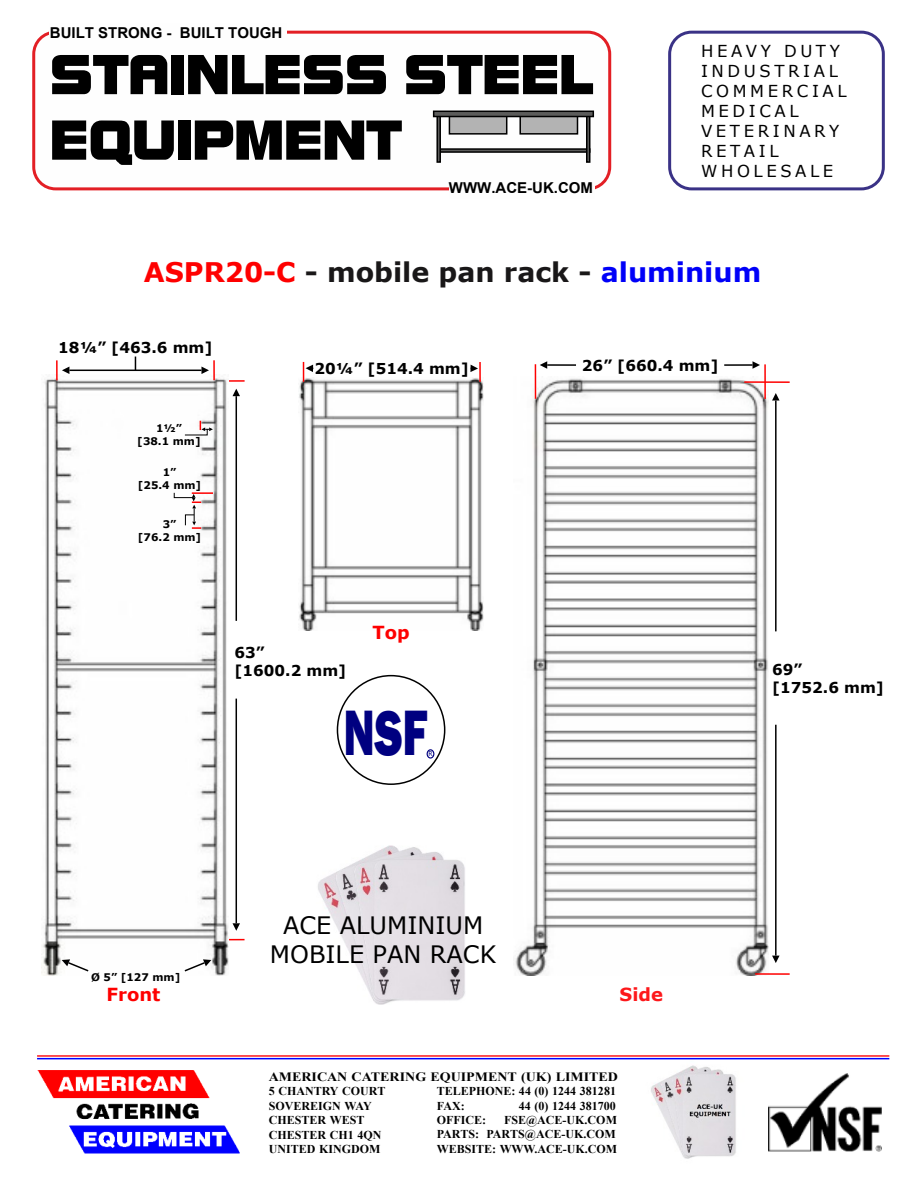
<style>
.page{position:relative;width:918px;height:1188px;background:#fff}
.page>*{position:absolute;margin:0;border:0;box-sizing:border-box;transform-origin:0 0}
.t1{font:800 66px "Franklin Gothic";color:#000080;scale:.69 1}
.t2{font:700 27px "Verdana";color:#191718}
.t3{font:24px/29.2px "Verdana";color:#000;text-align:center}
.t4{font:700 18px "Verdana";color:#fe0000}
.t5{font:700 18px "Verdana";color:#fd181b}
.t6{font:16.5px/20.1px "Verdana";letter-spacing:.22em;color:#000}
.t7{font:700 15px/18.3px "Verdana";color:#000}
.t8{font:700 15px "Arial";color:#000}
.t9{font:700 12.75px "Times New Roman";color:#000;scale:1.1 1}
.t10{font:700 12px/14.4px "Times New Roman";color:#000}
.t11{font:700 10.5px/12.8px "Verdana";color:#000;text-align:center}
.t12{font:6.9px "Verdana";color:#000080;scale:.87 1}
.s1{color:#fe0000}
.s2{color:#0000f8}
</style>
<div class="page">
<img style="left:515px;top:377px;width:254px;height:598px">
<hr style="left:535px;top:364px;width:1px;height:35px;background:#fe0000">
<hr style="left:764px;top:364px;width:2px;height:35px;background:#fe0000">
<hr style="left:547px;top:364px;width:29px;height:2px;background:#000">
<svg style="left:540px;top:361px;width:7px;height:8px"></svg>
<hr style="left:724px;top:364px;width:29px;height:2px;background:#000">
<svg style="left:753px;top:361px;width:7px;height:8px"></svg>
<hr style="left:744px;top:381px;width:46px;height:2px;background:#fe0000">
<hr style="left:755px;top:973px;width:35px;height:2px;background:#fe0000">
<hr style="left:775px;top:725px;width:2px;height:231px;background:#000">
<svg style="left:772px;top:956px;width:8px;height:7px"></svg>
<hr style="left:775px;top:401px;width:2px;height:230px;background:#000">
<svg style="left:772px;top:393px;width:8px;height:8px"></svg>
<img style="left:299px;top:377px;width:185px;height:254px">
<hr style="left:479px;top:362px;width:2px;height:20px;background:#fe0000">
<svg style="left:303px;top:362px;width:11px;height:20px"></svg>
<svg style="left:470px;top:365px;width:8px;height:7px"></svg>
<hr style="left:225px;top:380px;width:20px;height:2px;background:#fe0000">
<svg style="left:229px;top:939px;width:16px;height:1px"></svg>
<hr style="left:236px;top:396px;width:1px;height:225px;background:#000">
<svg style="left:233px;top:389px;width:7px;height:7px"></svg>
<hr style="left:236px;top:699px;width:1px;height:224px;background:#000">
<svg style="left:233px;top:923px;width:7px;height:8px"></svg>
<img style="left:41px;top:378px;width:187px;height:597px">
<hr style="left:192px;top:492px;width:21px;height:2px;background:#fe0000">
<svg style="left:173px;top:492px;width:28px;height:37px"></svg>
<svg style="left:184px;top:421px;width:29px;height:15px"></svg>
<svg style="left:183px;top:959px;width:28px;height:14px"></svg>
<svg style="left:62px;top:959px;width:28px;height:14px"></svg>
<hr style="left:56px;top:360px;width:2px;height:20px;background:#fe0000">
<hr style="left:213px;top:360px;width:2px;height:20px;background:#fe0000">
<hr style="left:69px;top:370px;width:132px;height:1px;background:#000">
<svg style="left:62px;top:367px;width:7px;height:7px"></svg>
<svg style="left:201px;top:367px;width:8px;height:7px"></svg>
<svg style="left:135px;top:357px;width:1px;height:13px"></svg>
<img style="left:318px;top:845px;width:147px;height:160px">
<div style="left:337px;top:675px;width:108px;height:110px;background:#fff;border:2px solid #000;border-radius:50%"></div>
<div style="left:427px;top:749px;width:7px;height:10px;background:#fff;border:1px solid #000080;border-radius:50%"></div>
<hr style="left:37px;top:1055px;width:852px;height:2px;background:#fd1719">
<img style="left:641px;top:1059px;width:106px;height:100px">
<hr style="left:37px;top:1058px;width:852px;height:1px;background:#00f">
<img style="left:37px;top:1070px;width:203px;height:84px">
<img style="left:769px;top:1073px;width:112px;height:79px">
<div style="left:32px;top:31px;width:579px;height:159px;background:#fefefe;border:3px solid #e31f25;border-radius:22px"></div>
<svg style="left:52px;top:55px;width:115px;height:39px"></svg>
<div style="left:172px;top:55px;width:12px;height:39px;background:#000"></div>
<svg style="left:188px;top:55px;width:198px;height:39px"></svg>
<svg style="left:406px;top:55px;width:187px;height:39px"></svg>
<svg style="left:52px;top:120px;width:122px;height:45px"></svg>
<div style="left:178px;top:120px;width:13px;height:40px;background:#000"></div>
<svg style="left:195px;top:120px;width:207px;height:40px"></svg>
<div style="left:50px;top:23px;width:237px;height:21px;background:#fefefe"></div>
<div style="left:668px;top:31px;width:217px;height:159px;border:3px solid #3a3286;border-radius:22px"></div>
<div style="left:449px;top:178px;width:145px;height:21px;background:#fefefe"></div>
<svg style="left:441px;top:148px;width:145px;height:5px"></svg>
<svg style="left:436px;top:117px;width:5px;height:46px"></svg>
<svg style="left:586px;top:117px;width:4px;height:46px"></svg>
<div style="left:449px;top:114px;width:58px;height:21px;background:#b3b3b3;border:2px solid #000"></div>
<div style="left:519px;top:114px;width:59px;height:21px;background:#b3b3b3;border:2px solid #000"></div>
<svg style="left:433px;top:111px;width:161px;height:6px"></svg>
<p class="t8" style="left:50px;top:27px;width:234px">BUILT STRONG - BUILT TOUGH</p>
<p class="t8" style="left:449px;top:182px;width:146px">WWW.ACE-UK.COM</p>
<h3 class="t6" style="left:701px;top:42px;width:147px">HEAVY DUTY<br>INDUSTRIAL<br>COMMERCIAL<br>MEDICAL<br>VETERINARY<br>RETAIL<br>WHOLESALE</h3>
<h2 class="t2" style="left:144px;top:261px;width:619px"><span class="s1">ASPR20-C</span> - mobile pan rack - <span class="s2">aluminium</span></h2>
<p class="t7" style="left:58px;top:340px;width:156px">18¼” [463.6 mm]</p>
<p class="t11" style="left:137px;top:423px;width:65px">1½”<br>[38.1 mm]</p>
<p class="t11" style="left:138px;top:467px;width:65px">1”<br>[25.4 mm]</p>
<p class="t11" style="left:138px;top:519px;width:65px">3”<br>[76.2 mm]</p>
<p class="t7" style="left:315px;top:361px;width:156px">20¼” [514.4 mm]</p>
<p class="t7" style="left:234px;top:645px;width:114px">63”<br>[1600.2 mm]</p>
<h3 class="t4" style="left:372px;top:625px;width:39px">Top</h3>
<h1 class="t1" style="left:343px;top:709px;width:124px">NSF</h1>
<p class="t12" style="left:428px;top:751px;width:6px">R</p>
<p class="t7" style="left:582px;top:358px;width:138px">26” [660.4 mm]</p>
<p class="t7" style="left:772px;top:662px;width:114px">69”<br>[1752.6 mm]</p>
<p class="t11" style="left:91px;top:972px;width:91px">Ø 5” [127 mm]</p>
<h3 class="t4" style="left:107px;top:987px;width:55px">Front</h3>
<h3 class="t3" style="left:270px;top:912px;width:228px">ACE ALUMINIUM<br>MOBILE PAN RACK</h3>
<h3 class="t5" style="left:620px;top:987px;width:45px">Side</h3>
<p class="t9" style="left:269px;top:1072px;width:319px">AMERICAN CATERING EQUIPMENT (UK) LIMITED</p>
<p class="t10" style="left:269px;top:1085px;width:118px">5 CHANTRY COURT<br>SOVEREIGN WAY<br>CHESTER WEST<br>CHESTER CH1 4QN<br>UNITED KINGDOM</p>
<p class="t10" style="left:437px;top:1085px;width:181px">TELEPHONE: 44 (0) 1244 381281<br>FAX:</p>
<p class="t10" style="left:519px;top:1100px;width:99px">44 (0) 1244 381700</p>
<p class="t10" style="left:437px;top:1114px;width:182px;text-indent:67px">FSE@ACE-UK.COM<br>PARTS: PARTS@ACE-UK.COM<br>WEBSITE: WWW.ACE-UK.COM</p>
<p class="t10" style="left:437px;top:1114px;width:51px">OFFICE:</p>
</div>
